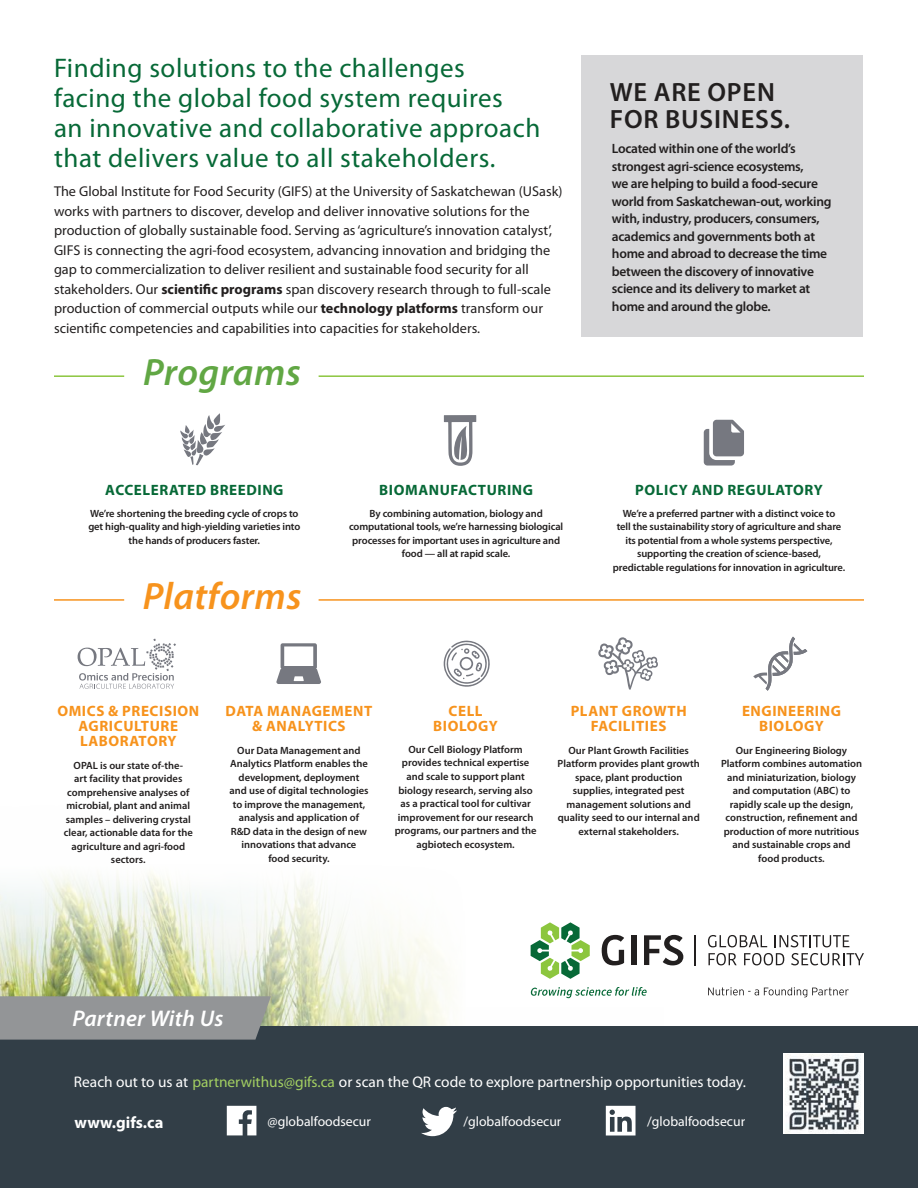
<style>
.page{position:relative;width:918px;height:1188px;background:#fff}
.page>*{position:absolute;margin:0;border:0;box-sizing:border-box;transform-origin:0 0}
.t1{font:italic 600 38.25px "Myriad Pro";letter-spacing:.01em;color:#f7931d}
.t2{font:italic 600 38.25px "Myriad Pro";letter-spacing:.01em;color:#61a744}
.t3{font:27px/30px "Myriad Pro";letter-spacing:.02em;color:#076937}
.t4{font:600 26.55px/27px "Myriad Pro";letter-spacing:.03em;color:#221f1f}
.t5{font:italic 600 22.8px "Myriad Pro";letter-spacing:.01em;color:#fff}
.t6{font:700 16.5px "Myriad Pro";color:#fff}
.t7{font:15.3px "Myriad Pro";color:#fff}
.t8{font:700 15px/15px "Myriad Pro";letter-spacing:.04em;color:#f7931d;text-align:center}
.t9{font:700 15px "Myriad Pro";letter-spacing:.04em;color:#076937}
.t10{font:14.25px/19.5px "Myriad Pro";color:#221f1f}
.t11{font:13.65px "Myriad Pro";color:#fff}
.t12{font:600 13.5px/17.5px "Myriad Pro";letter-spacing:-.02em;color:#221f1f}
.t13{font:600 10.5px/13.5px "Myriad Pro";color:#221f1f;text-align:center}
.s1{font-weight:700}
.s2{color:#a3cf62}
</style>
<div class="page">
<img style="left:0;top:872px;width:637px;height:154px">
<svg style="left:708px;top:935px;width:59px;height:12px"></svg>
<svg style="left:774px;top:935px;width:75px;height:12px"></svg>
<svg style="left:709px;top:953px;width:28px;height:12px"></svg>
<svg style="left:744px;top:953px;width:40px;height:12px"></svg>
<svg style="left:791px;top:953px;width:73px;height:12px"></svg>
<svg style="left:602px;top:935px;width:22px;height:30px"></svg>
<div style="left:631px;top:935px;width:5px;height:30px;background:#221f1f"></div>
<svg style="left:644px;top:935px;width:39px;height:30px"></svg>
<hr style="left:694px;top:935px;width:2px;height:31px;background:#221f1f">
<svg style="left:531px;top:922px;width:59px;height:57px"></svg>
<svg style="left:531px;top:987px;width:116px;height:11px"></svg>
<svg style="left:708px;top:987px;width:141px;height:10px"></svg>
<svg style="left:78px;top:639px;width:98px;height:50px"></svg>
<div style="left:0;top:1026px;width:918px;height:162px;background:#323e47"></div>
<svg style="left:0;top:996px;width:271px;height:44px;background:#919394"></svg>
<svg style="left:227px;top:1106px;width:29px;height:29px"></svg>
<svg style="left:421px;top:1107px;width:36px;height:29px"></svg>
<svg style="left:606px;top:1106px;width:30px;height:30px"></svg>
<div style="left:581px;top:55px;width:282px;height:282px;background:#d7d7d9"></div>
<hr style="left:54px;top:375px;width:70px;height:2px;background:#8cc63e">
<hr style="left:54px;top:599px;width:70px;height:2px;background:#f7931d">
<hr style="left:319px;top:375px;width:545px;height:2px;background:#8cc63e">
<hr style="left:319px;top:599px;width:545px;height:2px;background:#f7931d">
<svg style="left:444px;top:640px;width:46px;height:47px"></svg>
<svg style="left:276px;top:643px;width:45px;height:41px"></svg>
<svg style="left:753px;top:637px;width:54px;height:54px"></svg>
<svg style="left:598px;top:637px;width:60px;height:53px"></svg>
<svg style="left:180px;top:413px;width:45px;height:52px"></svg>
<div style="left:783px;top:1054px;width:81px;height:80px;background:#fff"></div>
<img style="left:785px;top:1054px;width:76px;height:80px">
<svg style="left:444px;top:415px;width:32px;height:51px"></svg>
<svg style="left:704px;top:420px;width:40px;height:46px"></svg>
<h2 class="t3" style="left:54px;top:55px;width:488px">Finding solutions to the challenges facing the global food system requires<br>an innovative and collaborative approach that delivers value to all stakeholders.</h2>
<p class="t10" style="left:54px;top:183px;width:510px">The Global Institute for Food Security (GIFS) at the University of Saskatchewan (USask) works with partners to discover, develop and deliver innovative solutions for the production of globally sustainable food. Serving as ‘agriculture’s innovation catalyst’, GIFS is connecting the agri-food ecosystem, advancing innovation and bridging the gap to commercialization to deliver resilient and sustainable food security for all stakeholders. Our <span class="s1">scientific programs</span> span discovery research through to full-scale production of commercial outputs while our <span class="s1">technology platforms</span> transform our scientific competencies and capabilities into capacities for stakeholders.</p>
<h1 class="t2" style="left:143px;top:358px;width:159px">Programs</h1>
<h3 class="t9" style="left:105px;top:484px;width:180px">ACCELERATED BREEDING</h3>
<p class="t13" style="left:88px;top:507px;width:214px">We’re shortening the breeding cycle of crops to get high-quality and high-yielding varieties into the hands of producers faster.</p>
<h1 class="t1" style="left:143px;top:582px;width:160px">Platforms</h1>
<h3 class="t9" style="left:379px;top:484px;width:155px">BIOMANUFACTURING</h3>
<p class="t13" style="left:349px;top:507px;width:216px">By combining automation, biology and computational tools, we’re harnessing biological processes for important uses in agriculture and food — all at rapid scale.</p>
<h3 class="t4" style="left:610px;top:80px;width:182px">WE ARE OPEN<br>FOR BUSINESS.</h3>
<p class="t12" style="left:612px;top:141px;width:221px">Located within one of the world’s strongest agri-science ecosystems,<br>we are helping to build a food-secure world from Saskatchewan-out, working with, industry, producers, consumers, academics and governments both at home and abroad to decrease the time between the discovery of innovative science and its delivery to market at home and around the globe.</p>
<h3 class="t9" style="left:635px;top:484px;width:189px">POLICY AND REGULATORY</h3>
<p class="t13" style="left:613px;top:507px;width:234px">We’re a preferred partner with a distinct voice to<br>tell the sustainability story of agriculture and share its potential from a whole systems perspective, supporting the creation of science-based, predictable regulations for innovation in agriculture.</p>
<h3 class="t8" style="left:57px;top:705px;width:143px">OMICS &amp; PRECISION<br>AGRICULTURE<br>LABORATORY</h3>
<p class="t13" style="left:64px;top:759px;width:130px">OPAL is our state of-the-<br>art facility that provides comprehensive analyses of microbial, plant and animal samples – delivering crystal clear, actionable data for the agriculture and agri-food sectors.</p>
<h3 class="t8" style="left:226px;top:705px;width:148px">DATA MANAGEMENT &amp; ANALYTICS</h3>
<p class="t13" style="left:229px;top:744px;width:141px">Our Data Management and<br>Analytics Platform enables the development, deployment and use of digital technologies to improve the management, analysis and application of<br>R&amp;D data in the design of new innovations that advance<br>food security.</p>
<h3 class="t8" style="left:433px;top:705px;width:66px">CELL<br>BIOLOGY</h3>
<p class="t13" style="left:395px;top:744px;width:143px">Our Cell Biology Platform provides technical expertise and scale to support plant biology research, serving also as a practical tool for cultivar improvement for our research programs, our partners and the agbiotech ecosystem.</p>
<h3 class="t8" style="left:571px;top:705px;width:118px">PLANT GROWTH<br>FACILITIES</h3>
<p class="t13" style="left:558px;top:744px;width:144px">Our Plant Growth Facilities<br>Platform provides plant growth space, plant production supplies, integrated pest management solutions and quality seed to our internal and external stakeholders.</p>
<h3 class="t8" style="left:742px;top:705px;width:100px">ENGINEERING<br>BIOLOGY</h3>
<p class="t13" style="left:721px;top:744px;width:143px">Our Engineering Biology<br>Platform combines automation and miniaturization, biology and computation (ABC) to rapidly scale up the design, construction, refinement and production of more nutritious and sustainable crops and food products.</p>
<h3 class="t5" style="left:72px;top:1010px;width:153px">Partner With Us</h3>
<h3 class="t7" style="left:74px;top:1076px;width:674px">Reach out to us at <span class="s2">partnerwithus@gifs.ca</span> or scan the QR code to explore partnership opportunities today.</h3>
<h3 class="t6" style="left:75px;top:1116px;width:90px">www.gifs.ca</h3>
<h3 class="t11" style="left:268px;top:1116px;width:105px">@globalfoodsecur</h3>
<h3 class="t11" style="left:463px;top:1116px;width:99px">/globalfoodsecur</h3>
<h3 class="t11" style="left:647px;top:1116px;width:99px">/globalfoodsecur</h3>
</div>
